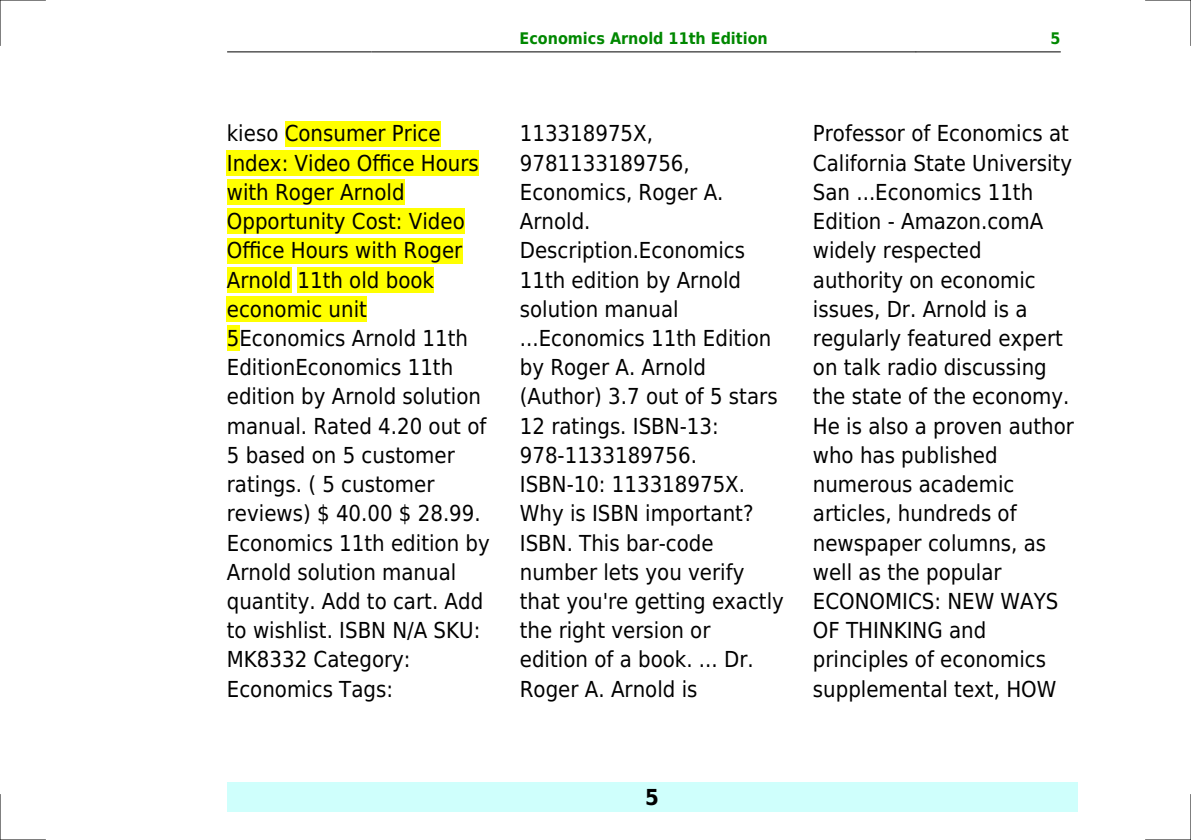
<style>
.page{position:relative;width:1191px;height:840px;background:#fff}
.page>*{position:absolute;margin:0;border:0;box-sizing:border-box;transform-origin:0 0}
.t1{font:22px/29.2px "DejaVu Sans Condensed";color:#000}
.t2{font:700 22px "DejaVu Sans Condensed";color:#000}
.t3{font:700 16px "DejaVu Sans Condensed";color:#080}
</style>
<div class="page">
<hr style="left:227px;top:51px;width:144px;height:1px;background:#000">
<hr style="left:372px;top:51px;width:543px;height:1px;background:#000">
<hr style="left:916px;top:51px;width:144px;height:1px;background:#000">
<div style="left:227px;top:782px;width:850px;height:29px;background:#cffffc"></div>
<div style="left:285px;top:121px;width:155px;height:25px;background:#ff0"></div>
<div style="left:227px;top:150px;width:252px;height:26px;background:#ff0"></div>
<div style="left:227px;top:179px;width:177px;height:26px;background:#ff0"></div>
<div style="left:227px;top:208px;width:238px;height:26px;background:#ff0"></div>
<div style="left:227px;top:238px;width:235px;height:25px;background:#ff0"></div>
<div style="left:227px;top:267px;width:64px;height:25px;background:#ff0"></div>
<div style="left:297px;top:267px;width:137px;height:25px;background:#ff0"></div>
<div style="left:227px;top:296px;width:140px;height:26px;background:#ff0"></div>
<div style="left:227px;top:325px;width:12px;height:26px;background:#ff0"></div>
<hr style="left:0;top:0;width:45px;height:1px;background:#000">
<hr style="left:1145px;top:0;width:46px;height:1px;background:#000">
<hr style="left:0;top:839px;width:45px;height:1px;background:#000">
<hr style="left:1145px;top:839px;width:46px;height:1px;background:#000">
<hr style="left:0;top:0;width:1px;height:45px;background:#000">
<hr style="left:0;top:794px;width:1px;height:45px;background:#000">
<hr style="left:1190px;top:0;width:1px;height:45px;background:#000">
<hr style="left:1190px;top:794px;width:1px;height:45px;background:#000">
<p class="t3" style="left:519px;top:29px;width:250px">Economics Arnold 11th Edition</p>
<p class="t3" style="left:1050px;top:29px;width:12px">5</p>
<p class="t1" style="left:227px;top:119px;width:264px">kieso Consumer Price<br>Index: Video Office Hours with Roger Arnold<br>Opportunity Cost: Video<br>Office Hours with Roger<br>Arnold 11th old book economic unit<br>5Economics Arnold 11th<br>EditionEconomics 11th edition by Arnold solution manual. Rated 4.20 out of<br>5 based on 5 customer ratings. ( 5 customer reviews) $ 40.00 $ 28.99.<br>Economics 11th edition by<br>Arnold solution manual quantity. Add to cart. Add to wishlist. ISBN N/A SKU:<br>MK8332 Category:<br>Economics Tags:</p>
<p class="t1" style="left:520px;top:119px;width:265px">113318975X,<br>9781133189756,<br>Economics, Roger A.<br>Arnold.<br>Description.Economics<br>11th edition by Arnold solution manual ...Economics 11th Edition by Roger A. Arnold (Author) 3.7 out of 5 stars<br>12 ratings. ISBN-13:<br>978-1133189756.<br>ISBN-10: 113318975X.<br>Why is ISBN important?<br>ISBN. This bar-code number lets you verify that you're getting exactly the right version or edition of a book. ... Dr.<br>Roger A. Arnold is</p>
<p class="t1" style="left:813px;top:119px;width:262px">Professor of Economics at<br>California State University<br>San ...Economics 11th<br>Edition - Amazon.comA widely respected authority on economic issues, Dr. Arnold is a regularly featured expert on talk radio discussing the state of the economy.<br>He is also a proven author who has published numerous academic articles, hundreds of newspaper columns, as well as the popular<br>ECONOMICS: NEW WAYS<br>OF THINKING and principles of economics supplemental text, HOW</p>
<p class="t2" style="left:645px;top:783px;width:15px">5</p>
</div>
